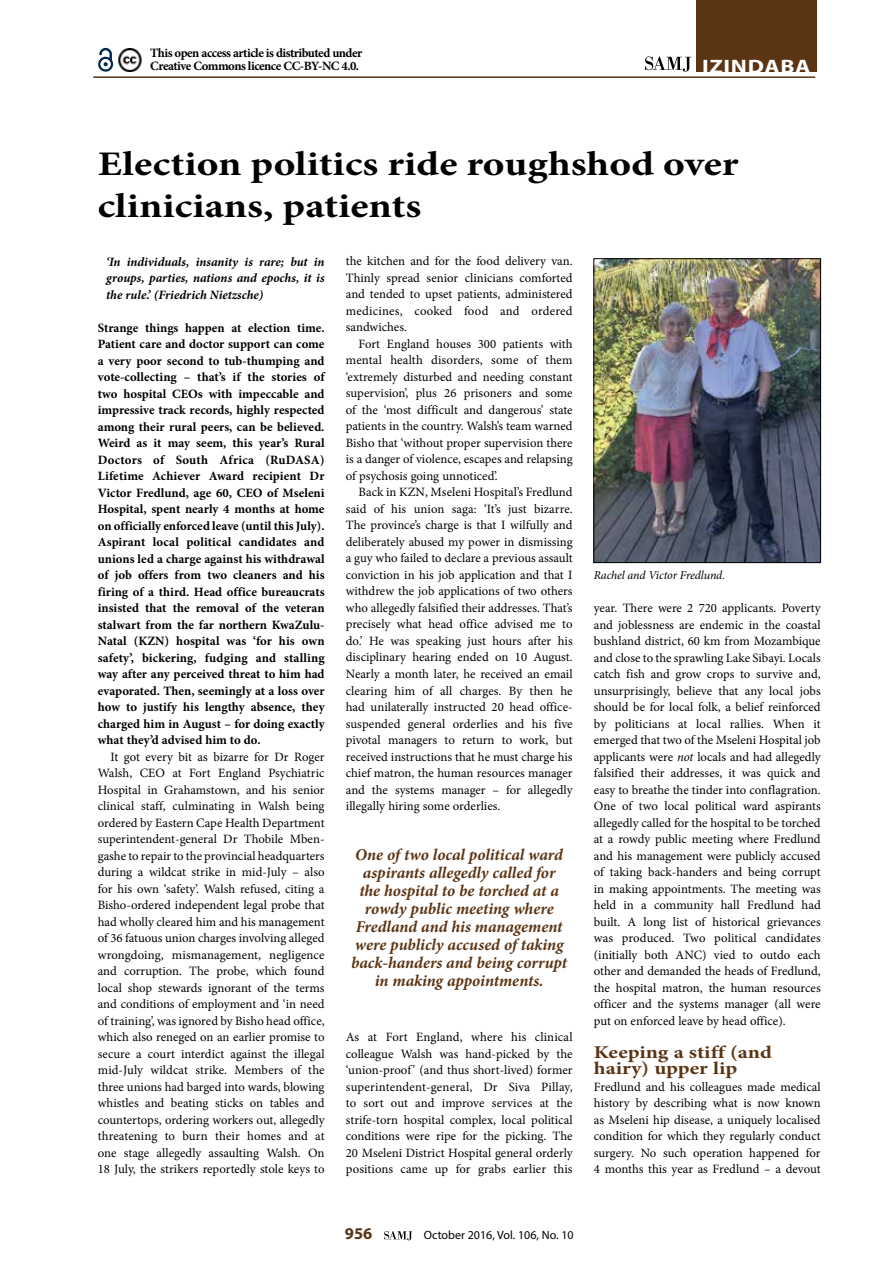
<style>
.page{position:relative;width:893px;height:1263px;background:#fff}
.page>*{position:absolute;margin:0;border:0;box-sizing:border-box;transform-origin:0 0}
.t1{font:700 34.5px/41.4px "Minion Pro";color:#000;scale:1.2 1}
.t2{font:700 19.5px "Myriad Pro";letter-spacing:.03em;color:#fff;scale:1.2 1}
.t3{font:700 18px/16.5px "Minion Pro";color:#5b3413;scale:1.2 1}
.t4{font:italic 700 16.5px/18px "Minion Pro";letter-spacing:-.005em;color:#5b3413;text-align:center}
.t5{font:700 16.5px "Myriad Pro";color:#5b3413}
.t6{font:12.75px/16.5px "Minion Pro";color:#000;text-align:justify}
.t7{font:700 12.75px/16.5px "Minion Pro";letter-spacing:-.035em;color:#000;text-align:justify}
.t8{font:italic 700 12.75px/16.5px "Minion Pro";color:#000;text-align:justify}
.t9{font:12px "Myriad Pro";color:#000}
.t10{font:italic 12px "Minion Pro";letter-spacing:-.01em;color:#000}
.s1{font-style:italic}
</style>
<div class="page">
<hr style="left:93px;top:76px;width:722px;height:2px;background:#5b3413">
<div style="left:696px;top:0;width:121px;height:72px;background:#5b3413"></div>
<svg style="left:645px;top:57px;width:46px;height:15px"></svg>
<svg style="left:384px;top:1231px;width:28px;height:9px"></svg>
<svg style="left:98px;top:47px;width:16px;height:25px"></svg>
<img style="left:118px;top:48px;width:24px;height:23px">
<img style="left:596px;top:260px;width:223px;height:301px">
<div style="left:594px;top:258px;width:227px;height:305px;border:1px solid #000"></div>
<p class="t7" style="left:150px;top:46px;width:214px;line-height:13.5px">This open access article is distributed under<br>Creative Commons licence CC-BY-NC 4.0.</p>
<h2 class="t2" style="left:702px;top:54px;width:92px">IZINDABA</h2>
<h1 class="t1" style="left:98px;top:143px;width:535px">Election politics ride roughshod over clinicians, patients</h1>
<p class="t8" style="left:106px;top:253px;width:220px">‘In individuals, insanity is rare; but in groups, parties, nations and epochs, it is the rule.’ (Friedrich Nietzsche)</p>
<p class="t7" style="left:98px;top:319px;width:228px">Strange things happen at election time.<br>Patient care and doctor support can come a very poor second to tub-thumping and vote-collecting – that’s if the stories of two hospital CEOs with impeccable and impressive track records, highly respected among their rural peers, can be believed.<br>Weird as it may seem, this year’s Rural Doctors of South Africa (RuDASA)<br>Lifetime Achiever Award recipient Dr Victor Fredlund, age 60, CEO of Mseleni Hospital, spent nearly 4 months at home on officially enforced leave (until this July).<br>Aspirant local political candidates and unions led a charge against his withdrawal of job offers from two cleaners and his firing of a third. Head office bureaucrats insisted that the removal of the veteran stalwart from the far northern KwaZulu-Natal (KZN) hospital was ‘for his own safety’, bickering, fudging and stalling way after any perceived threat to him had evaporated. Then, seemingly at a loss over how to justify his lengthy absence, they charged him in August – for doing exactly what they’d advised him to do.</p>
<p class="t6" style="left:98px;top:748px;width:228px;text-indent:13px">It got every bit as bizarre for Dr Roger Walsh, CEO at Fort England Psychiatric Hospital in Grahamstown, and his senior clinical staff, culminating in Walsh being ordered by Eastern Cape Health Department superintendent-general Dr Thobile Mben&shy;gashe to repair to the provincial headquarters during a wildcat strike in mid-July – also for his own ‘safety’. Walsh refused, citing a Bisho-ordered independent legal probe that had wholly cleared him and his management of 36 fatuous union charges involving alleged wrongdoing, mismanagement, negligence and corruption. The probe, which found local shop stewards ignorant of the terms and conditions of employment and ‘in need of training’, was ignored by Bisho head office, which also reneged on an earlier promise to secure a court interdict against the illegal mid-July wildcat strike. Members of the three unions had barged into wards, blowing whistles and beating sticks on tables and countertops, ordering workers out, allegedly threatening to burn their homes and at one stage allegedly assaulting Walsh. On 18 July, the strikers reportedly stole keys to</p>
<p class="t6" style="left:346px;top:253px;width:228px">the kitchen and for the food delivery van.<br>Thinly spread senior clinicians comforted and tended to upset patients, administered medicines, cooked food and ordered sandwiches.</p>
<p class="t6" style="left:346px;top:336px;width:228px;text-indent:13px">Fort England houses 300 patients with mental health disorders, some of them ‘extremely disturbed and needing constant supervision’, plus 26 prisoners and some of the ‘most difficult and dangerous’ state patients in the country. Walsh’s team warned Bisho that ‘without proper supervision there is a danger of violence, escapes and relapsing of psychosis going unnoticed’.</p>
<p class="t6" style="left:346px;top:484px;width:228px;text-indent:13px">Back in KZN, Mseleni Hospital’s Fredlund said of his union saga: ‘It’s just bizarre.<br>The province’s charge is that I wilfully and deliberately abused my power in dismissing a guy who failed to declare a previous assault conviction in his job application and that I withdrew the job applications of two others who allegedly falsified their addresses. That’s precisely what head office advised me to do.’ He was speaking just hours after his disciplinary hearing ended on 10 August.<br>Nearly a month later, he received an email clearing him of all charges. By then he had unilaterally instructed 20 head office&shy;suspended general orderlies and his five pivotal managers to return to work, but received instructions that he must charge his chief matron, the human resources manager and the systems manager – for allegedly illegally hiring some orderlies.</p>
<p class="t4" style="left:351px;top:845px;width:218px">One of two local political ward aspirants allegedly called for the hospital to be torched at a rowdy public meeting where<br>Fredland and his management were publicly accused of taking back-handers and being corrupt in making appointments.</p>
<p class="t6" style="left:346px;top:1029px;width:228px">As at Fort England, where his clinical colleague Walsh was hand-picked by the ‘union-proof ’ (and thus short-lived) former superintendent-general, Dr Siva Pillay, to sort out and improve services at the strife-torn hospital complex, local political conditions were ripe for the picking. The 20 Mseleni District Hospital general orderly positions came up for grabs earlier this</p>
<p class="t10" style="left:594px;top:567px;width:133px">Rachel and Victor Fredlund.</p>
<p class="t6" style="left:594px;top:600px;width:228px">year. There were 2 720 applicants. Poverty and joblessness are endemic in the coastal bushland district, 60 km from Mozambique and close to the sprawling Lake Sibayi. Locals catch fish and grow crops to survive and, unsurprisingly, believe that any local jobs should be for local folk, a belief reinforced by politicians at local rallies. When it emerged that two of the Mseleni Hospital job applicants were <span class="s1">not</span> locals and had allegedly falsified their addresses, it was quick and easy to breathe the tinder into conflagration.<br>One of two local political ward aspirants allegedly called for the hospital to be torched at a rowdy public meeting where Fredlund and his management were publicly accused of taking back-handers and being corrupt in making appointments. The meeting was held in a community hall Fredlund had built. A long list of historical grievances was produced. Two political candidates (initially both ANC) vied to outdo each other and demanded the heads of Fredlund, the hospital matron, the human resources officer and the systems manager (all were put on enforced leave by head office).</p>
<h3 class="t3" style="left:594px;top:1043px;width:150px">Keeping a stiff (and hairy) upper lip</h3>
<p class="t6" style="left:594px;top:1078px;width:228px">Fredlund and his colleagues made medical history by describing what is now known as Mseleni hip disease, a uniquely localised condition for which they regularly conduct surgery. No such operation happened for 4 months this year as Fredlund – a devout</p>
<p class="t5" style="left:345px;top:1223px;width:29px">956</p>
<p class="t9" style="left:424px;top:1228px;width:151px">October 2016, Vol. 106, No. 10</p>
</div>
